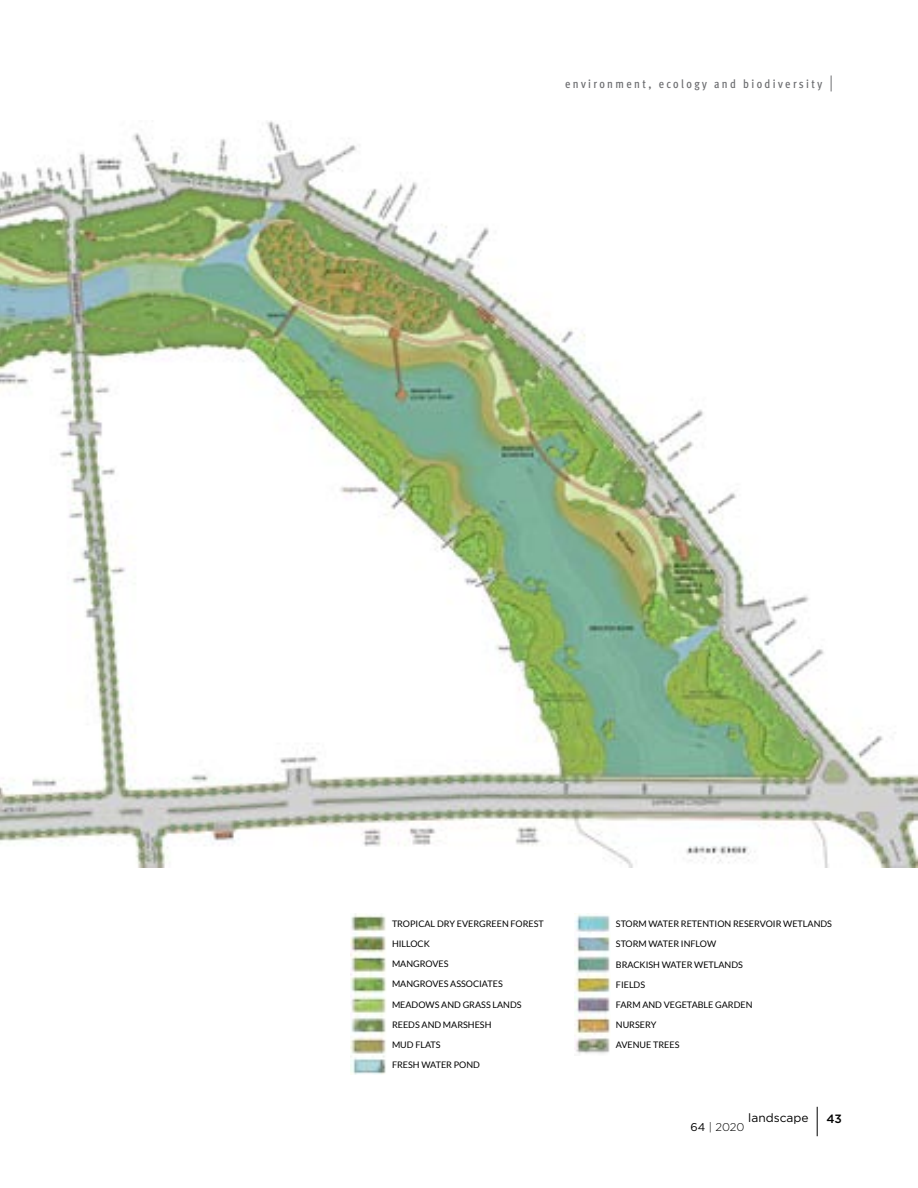
<style>
.page{position:relative;width:918px;height:1188px;background:#fff}
.page>*{position:absolute;margin:0;border:0;box-sizing:border-box;transform-origin:0 0}
.t1{font:500 12px "Meta Cond";letter-spacing:.2em;color:#6d6e71}
.t2{font:12px "Gotham";color:#000}
.t3{font:500 12px "Gotham";color:#000}
.t4{font:300 11.25px "Gotham";color:#000}
.t5{font:9px "Lato";color:#000}
.s1{font-family:"Meta Cond Normal";font-weight:400;font-size:16.5px}
.s2{font-weight:400}
</style>
<div class="page">
<svg style="left:817px;top:1107px;width:1px;height:29px"></svg>
<img style="left:0;top:121px;width:918px;height:746px">
<img style="left:350px;top:914px;width:36px;height:161px">
<img style="left:574px;top:914px;width:36px;height:140px">
<h1 class="t1" style="left:565px;top:77px;width:269px">environment, ecology and biodiversity <span class="s1">|</span></h1>
<p class="t5" style="left:392px;top:918px;width:153px">TROPICAL DRY EVERGREEN FOREST</p>
<p class="t5" style="left:392px;top:938px;width:39px">HILLOCK</p>
<p class="t5" style="left:392px;top:958px;width:58px">MANGROVES</p>
<p class="t5" style="left:392px;top:978px;width:112px">MANGROVES ASSOCIATES</p>
<p class="t5" style="left:392px;top:999px;width:131px">MEADOWS AND GRASS LANDS</p>
<p class="t5" style="left:392px;top:1019px;width:101px">REEDS AND MARSHESH</p>
<p class="t5" style="left:392px;top:1039px;width:50px">MUD FLATS</p>
<p class="t5" style="left:392px;top:1059px;width:90px">FRESH WATER POND</p>
<p class="t5" style="left:616px;top:918px;width:218px">STORM WATER RETENTION RESERVOIR WETLANDS</p>
<p class="t5" style="left:616px;top:938px;width:102px">STORM WATER INFLOW</p>
<p class="t5" style="left:616px;top:959px;width:129px">BRACKISH WATER WETLANDS</p>
<p class="t5" style="left:616px;top:979px;width:31px">FIELDS</p>
<p class="t5" style="left:616px;top:999px;width:138px">FARM AND VEGETABLE GARDEN</p>
<p class="t5" style="left:616px;top:1019px;width:42px">NURSERY</p>
<p class="t5" style="left:616px;top:1039px;width:65px">AVENUE TREES</p>
<h1 class="t2" style="left:748px;top:1110px;width:62px">landscape</h1>
<h1 class="t3" style="left:826px;top:1111px;width:17px">43</h1>
<p class="t4" style="left:691px;top:1119px;width:55px"><span class="s2">64</span> | 2020</p>
</div>
